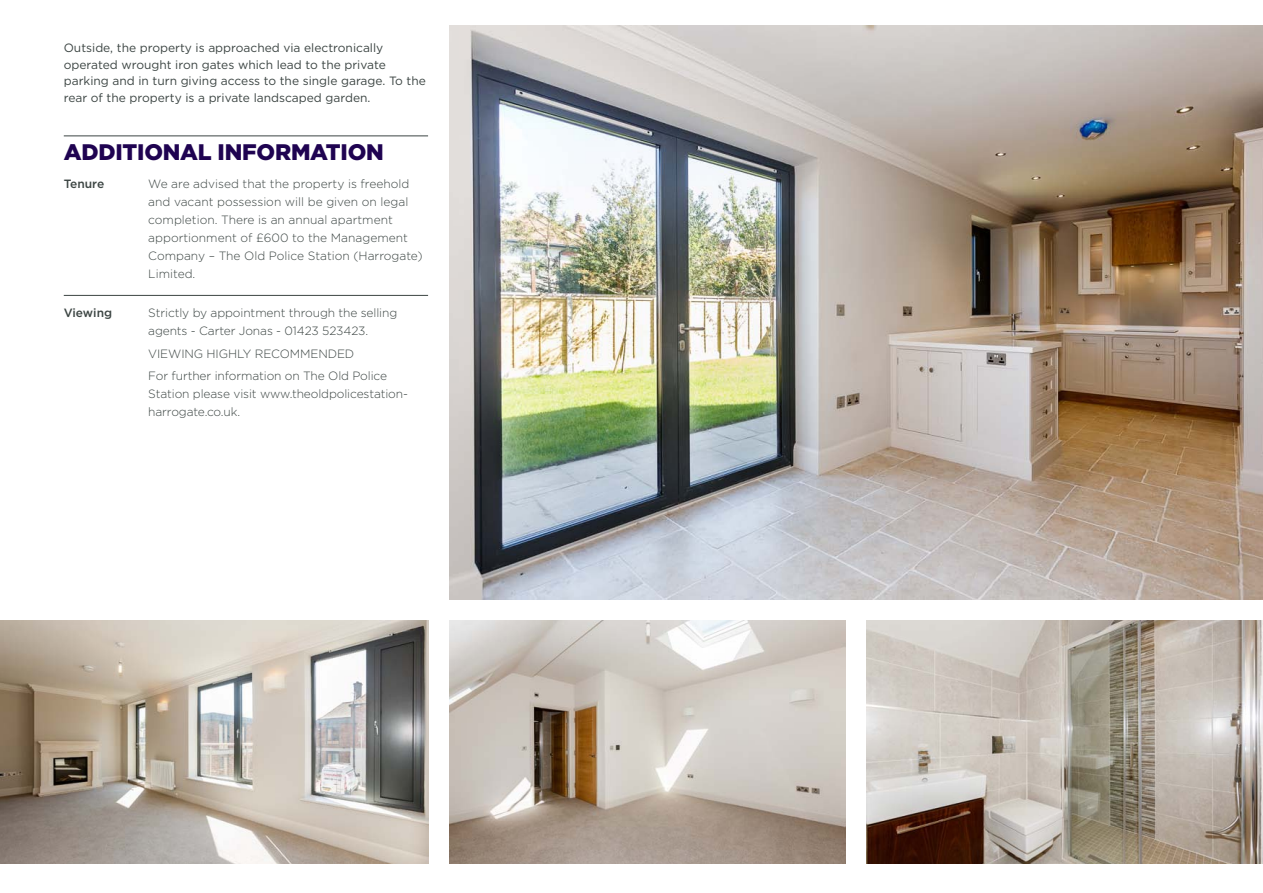
<style>
.page{position:relative;width:1263px;height:893px;background:#fff}
.page>*{position:absolute;margin:0;border:0;box-sizing:border-box;transform-origin:0 0}
.Additional_Informati{font:900 22.5px "Gotham";letter-spacing:-.01em;color:#1f0351}
.Additional_Info_Body{font:300 12px/18px "Gotham";letter-spacing:-.01em;color:#3c4543}
.Body_Header{font:12px/16.5px "Gotham";color:#3c4543}
.Additional_Informati-2{font:500 12px "Gotham";color:#3c4543}
</style>
<div class="page">
<hr style="left:64px;top:136px;width:364px;height:1px;background:#3c4543">
<hr style="left:64px;top:295px;width:364px;height:1px;background:#3c4543">
<img style="left:449px;top:26px;width:814px;height:574px">
<img style="left:449px;top:621px;width:396px;height:242px">
<img style="left:0;top:621px;width:428px;height:242px">
<img style="left:867px;top:621px;width:396px;height:242px">
<p class="Body_Header" style="left:64px;top:40px;width:364px">Outside, the property is approached via electronically operated wrought iron gates which lead to the private parking and in turn giving access to the single garage. To the rear of the property is a private landscaped garden.</p>
<p class="Additional_Informati" style="left:64px;top:136px;width:322px">ADDITIONAL INFORMATION</p>
<p class="Additional_Informati-2" style="left:64px;top:176px;width:42px">Tenure</p>
<p class="Additional_Info_Body" style="left:148px;top:175px;width:276px">We are advised that the property is freehold and vacant possession will be given on legal completion. There is an annual apartment apportionment of £600 to the Management Company – The Old Police Station (Harrogate)<br>Limited.</p>
<p class="Additional_Informati-2" style="left:64px;top:306px;width:50px">Viewing</p>
<p class="Additional_Info_Body" style="left:148px;top:304px;width:251px">Strictly by appointment through the selling agents - Carter Jonas - 01423 523423.</p>
<p class="Additional_Info_Body" style="left:148px;top:344px;width:208px">VIEWING HIGHLY RECOMMENDED</p>
<p class="Additional_Info_Body" style="left:148px;top:367px;width:261px">For further information on The Old Police<br>Station please visit www.theoldpolicestation&shy;harrogate.co.uk.</p>
</div>
